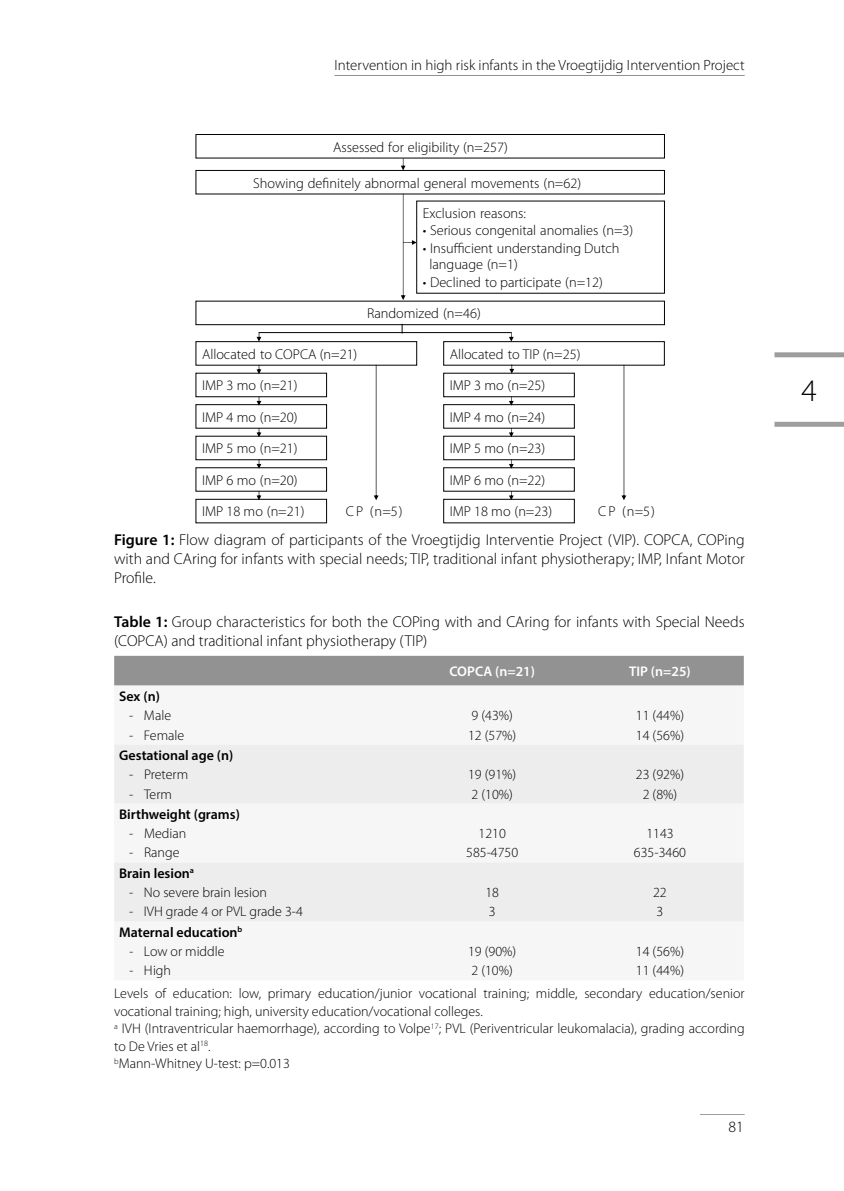
<style>
.page{position:relative;width:844px;height:1191px;background:#fff}
.page>*{position:absolute;margin:0;border:0;box-sizing:border-box;transform-origin:0 0}
.t1{font:300 31.5px "Myriad Pro";color:#000}
.t2{font:300 15.75px/19.2px "Myriad Pro";color:#000;text-align:justify}
.t3{font:300 14.88px "Myriad Pro";color:#000}
.t4{font:300 14.35px/31.5px "Myriad Pro";color:#000}
.t5{font:300 14px/19.2px "Myriad Pro";color:#000}
.t6{font:600 14px "Myriad Pro";color:#000}
.t7{font:600 14px "Myriad Pro";color:#fff}
.s1{font-weight:600}
.s2{font-style:italic}
</style>
<div class="page">
<div style="left:774px;top:352px;width:69px;height:5px;background:#9d9d9c"></div>
<div style="left:774px;top:422px;width:69px;height:5px;background:#9d9d9c"></div>
<hr style="left:334px;top:75px;width:410px;height:1px;background:#929292">
<hr style="left:699px;top:1114px;width:45px;height:1px;background:#9d9d9c">
<div style="left:195px;top:134px;width:469px;height:24px;border:1px solid #010202"></div>
<div style="left:195px;top:170px;width:469px;height:24px;border:1px solid #010202"></div>
<div style="left:195px;top:301px;width:469px;height:24px;border:1px solid #010202"></div>
<div style="left:195px;top:341px;width:222px;height:24px;border:1px solid #010202"></div>
<div style="left:443px;top:341px;width:221px;height:24px;border:1px solid #010202"></div>
<div style="left:195px;top:404px;width:132px;height:24px;border:1px solid #010202"></div>
<div style="left:195px;top:499px;width:132px;height:24px;border:1px solid #010202"></div>
<div style="left:443px;top:499px;width:131px;height:24px;border:1px solid #010202"></div>
<div style="left:443px;top:404px;width:131px;height:24px;border:1px solid #010202"></div>
<svg style="left:400px;top:158px;width:5px;height:12px"></svg>
<svg style="left:400px;top:194px;width:16px;height:106px"></svg>
<svg style="left:256px;top:365px;width:5px;height:9px"></svg>
<svg style="left:256px;top:396px;width:5px;height:10px"></svg>
<svg style="left:256px;top:428px;width:5px;height:9px"></svg>
<svg style="left:256px;top:459px;width:5px;height:10px"></svg>
<svg style="left:256px;top:491px;width:5px;height:9px"></svg>
<svg style="left:256px;top:332px;width:5px;height:10px"></svg>
<svg style="left:509px;top:332px;width:4px;height:10px"></svg>
<hr style="left:259px;top:332px;width:252px;height:1px;background:#010202">
<svg style="left:373px;top:365px;width:5px;height:135px"></svg>
<svg style="left:621px;top:365px;width:5px;height:135px"></svg>
<svg style="left:509px;top:364px;width:5px;height:10px"></svg>
<svg style="left:509px;top:396px;width:4px;height:10px"></svg>
<svg style="left:509px;top:428px;width:4px;height:9px"></svg>
<svg style="left:509px;top:459px;width:4px;height:10px"></svg>
<svg style="left:509px;top:491px;width:4px;height:9px"></svg>
<div style="left:114px;top:656px;width:629px;height:29px;background:#929292"></div>
<div style="left:114px;top:685px;width:629px;height:237px;background:#f6f6f6"></div>
<svg style="left:114px;top:744px;width:629px;height:177px;fill:#ededed"></svg>
<p class="t3" style="left:334px;top:57px;width:411px">Intervention in high risk infants in the Vroegtijdig Intervention Project</p>
<p class="t4" style="left:333px;top:131px;width:176px">Assessed for eligibility (n=257)</p>
<p class="t4" style="left:422px;top:168px;width:160px;line-height:30.6px;text-indent:-169px">Showing definitely abnormal general movements (n=62)<br>Exclusion reasons:</p>
<p class="t4" style="left:422px;top:215px;width:212px">• Serious congenital anomalies (n=3)</p>
<p class="t4" style="left:429px;top:239px;width:192px;line-height:16.8px;text-indent:-7px">• Insufficient understanding Dutch language (n=1)</p>
<p class="t4" style="left:367px;top:267px;width:237px;text-indent:55px">• Declined to participate (n=12)<br>Randomized (n=46)</p>
<p class="t4" style="left:202px;top:338px;width:157px">Allocated to COPCA (n=21)</p>
<p class="t4" style="left:449px;top:338px;width:132px">Allocated to TIP (n=25)</p>
<p class="t4" style="left:202px;top:370px;width:104px">IMP 3 mo (n=21)<br>IMP 4 mo (n=20)<br>IMP 5 mo (n=21)<br>IMP 6 mo (n=20)<br>IMP 18 mo (n=21)</p>
<p class="t4" style="left:449px;top:370px;width:97px">IMP 3 mo (n=25)</p>
<p class="t4" style="left:449px;top:401px;width:97px;text-align:justify">IMP 4 mo (n=24)<br>IMP 5 mo (n=23)<br>IMP 6 mo (n=22)</p>
<p class="t4" style="left:346px;top:496px;width:58px">CP (n=5)</p>
<p class="t4" style="left:598px;top:496px;width:58px">CP (n=5)</p>
<p class="t2" style="left:114px;top:530px;width:632px"><span class="s1">Figure 1:</span> Flow diagram of participants of the Vroegtijdig Interventie Project (VIP). COPCA, COPing with and CAring for infants with special needs; TIP, traditional infant physiotherapy; IMP, Infant Motor Profile.</p>
<p class="t2" style="left:114px;top:612px;width:632px"><span class="s1">Table 1:</span> Group characteristics for both the COPing with and CAring for infants with Special Needs (COPCA) and traditional infant physiotherapy (TIP)</p>
<p class="t7" style="left:449px;top:662px;width:87px">COPCA (n=21)</p>
<p class="t7" style="left:629px;top:662px;width:63px">TIP (n=25)</p>
<p class="t6" style="left:119px;top:687px;width:42px">Sex (n)</p>
<p class="t5" style="left:129px;top:706px;width:43px">- Male</p>
<p class="t5" style="left:129px;top:725px;width:57px">- Female</p>
<p class="t4" style="left:449px;top:496px;width:104px">IMP 18 mo (n=23)</p>
<p class="t5" style="left:468px;top:706px;width:50px">9 (43%)<br>12 (57%)</p>
<p class="t5" style="left:635px;top:706px;width:50px">11 (44%)<br>14 (56%)</p>
<p class="t6" style="left:119px;top:746px;width:116px">Gestational age (n)</p>
<p class="t5" style="left:129px;top:765px;width:61px">- Preterm</p>
<p class="t5" style="left:129px;top:784px;width:44px">- Term</p>
<p class="t6" style="left:119px;top:805px;width:122px">Birthweight (grams)</p>
<p class="t5" style="left:129px;top:824px;width:59px">- Median</p>
<p class="t5" style="left:129px;top:843px;width:52px">- Range</p>
<p class="t6" style="left:119px;top:864px;width:76px">Brain lesion<sup>a</sup></p>
<p class="t5" style="left:129px;top:883px;width:139px">- No severe brain lesion</p>
<p class="t5" style="left:129px;top:902px;width:175px">- IVH grade 4 or PVL grade 3-4</p>
<p class="t5" style="left:468px;top:765px;width:50px">19 (91%)<br>2 (10%)</p>
<p class="t5" style="left:635px;top:765px;width:50px;text-align:center">23 (92%)<br>2 (8%)</p>
<p class="t5" style="left:466px;top:824px;width:53px;text-align:center">1210<br>585-4750</p>
<p class="t5" style="left:633px;top:824px;width:53px;text-align:center">1143<br>635-3460</p>
<p class="t5" style="left:485px;top:883px;width:15px">18<br>3</p>
<p class="t5" style="left:653px;top:883px;width:15px">22<br>3</p>
<p class="t6" style="left:119px;top:923px;width:125px">Maternal education<sup>b</sup></p>
<p class="t5" style="left:129px;top:942px;width:97px"><span class="s2">-</span> Low or middle</p>
<p class="t5" style="left:129px;top:961px;width:43px"><span class="s2">-</span> High</p>
<p class="t5" style="left:468px;top:942px;width:50px">19 (90%)<br>2 (10%)</p>
<p class="t5" style="left:635px;top:942px;width:50px">14 (56%)<br>11 (44%)</p>
<p class="t5" style="left:114px;top:985px;width:631px;line-height:17.5px">Levels of education: low, primary education/junior vocational training; middle, secondary education/senior vocational training; high, university education/vocational colleges.<br><sup>a</sup> IVH (Intraventricular haemorrhage), according to Volpe<sup>17</sup>; PVL (Periventricular leukomalacia), grading according to De Vries et al<sup>18</sup>.<br><sup>b</sup>Mann-Whitney U-test: p=0.013</p>
<p class="t2" style="left:728px;top:1117px;width:17px">81</p>
<h1 class="t1" style="left:801px;top:373px;width:17px">4</h1>
</div>
